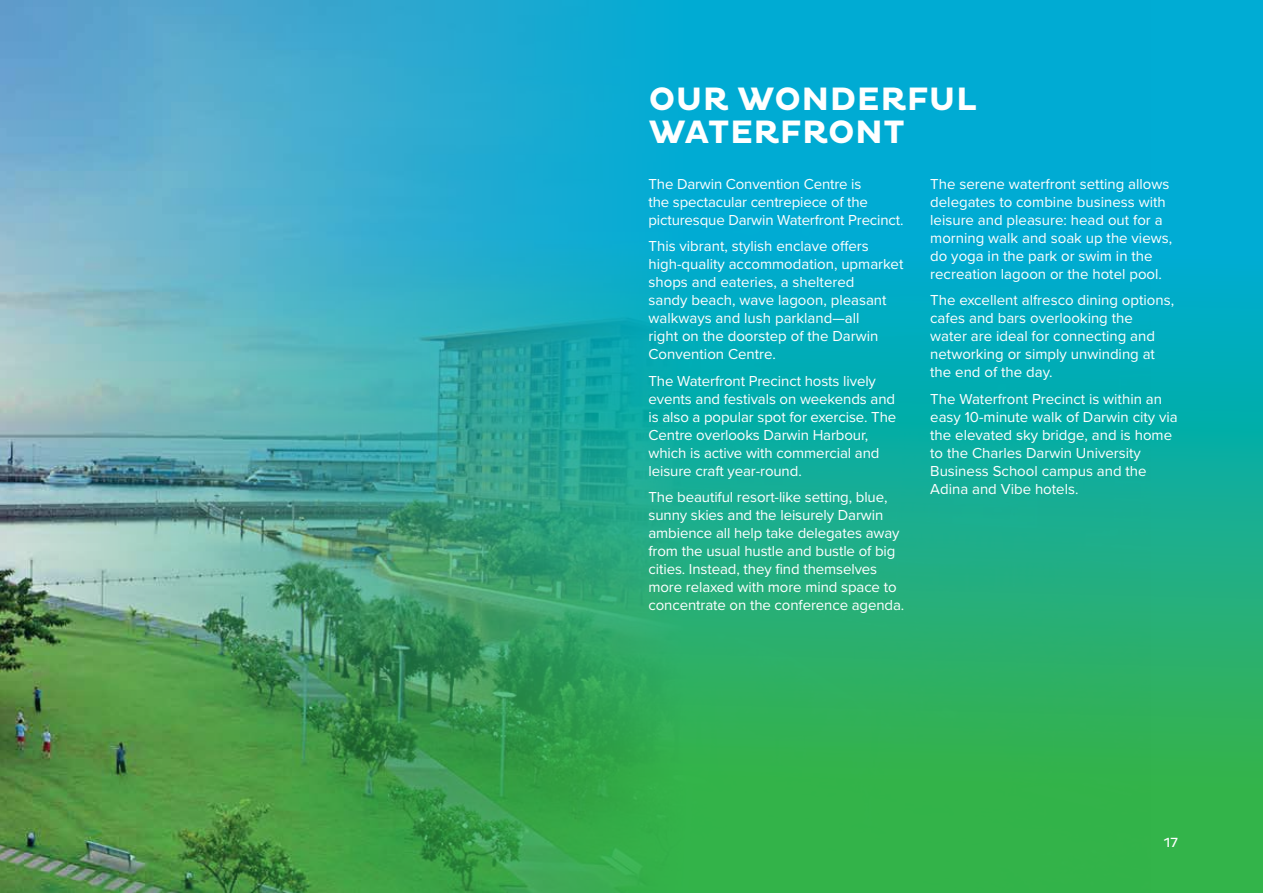
<style>
.page{position:relative;width:1263px;height:893px;background:#fff}
.page>*{position:absolute;margin:0;border:0;box-sizing:border-box;transform-origin:0 0}
.t1{font:700 33px/33px "Pluto";letter-spacing:.015em;color:#fff}
.t2{font:15px/18px "Proxima Nova";color:#fff}
.t3{font:13.5px "Pluto";color:#fff}
</style>
<div class="page">
<svg style="left:1150px;top:0;width:113px;height:893px;background:#14ae9b"></svg>
<img style="left:0;top:0;width:1150px;height:893px">
<h1 class="t1" style="left:649px;top:83px;width:329px">OUR WONDERFUL<br>WATERFRONT</h1>
<p class="t2" style="left:648px;top:174px;width:257px">The Darwin Convention Centre is<br>the spectacular centrepiece of the picturesque Darwin Waterfront Precinct.</p>
<p class="t2" style="left:648px;top:236px;width:256px">This vibrant, stylish enclave offers high-quality accommodation, upmarket shops and eateries, a sheltered<br>sandy beach, wave lagoon, pleasant walkways and lush parkland—all<br>right on the doorstep of the Darwin Convention Centre.</p>
<p class="t2" style="left:648px;top:371px;width:249px">The Waterfront Precinct hosts lively events and festivals on weekends and is also a popular spot for exercise. The Centre overlooks Darwin Harbour, which is active with commercial and leisure craft year-round.</p>
<p class="t2" style="left:648px;top:487px;width:257px">The beautiful resort-like setting, blue, sunny skies and the leisurely Darwin ambience all help take delegates away from the usual hustle and bustle of big cities. Instead, they find themselves more relaxed with more mind space to concentrate on the conference agenda.</p>
<p class="t2" style="left:930px;top:174px;width:243px">The serene waterfront setting allows delegates to combine business with leisure and pleasure: head out for a morning walk and soak up the views, do yoga in the park or swim in the recreation lagoon or the hotel pool.</p>
<p class="t2" style="left:930px;top:290px;width:245px">The excellent alfresco dining options, cafes and bars overlooking the<br>water are ideal for connecting and networking or simply unwinding at the end of the day.</p>
<p class="t2" style="left:930px;top:389px;width:249px">The Waterfront Precinct is within an easy 10-minute walk of Darwin city via the elevated sky bridge, and is home to the Charles Darwin University<br>Business School campus and the<br>Adina and Vibe hotels.</p>
<p class="t3" style="left:1164px;top:835px;width:16px">17</p>
</div>
